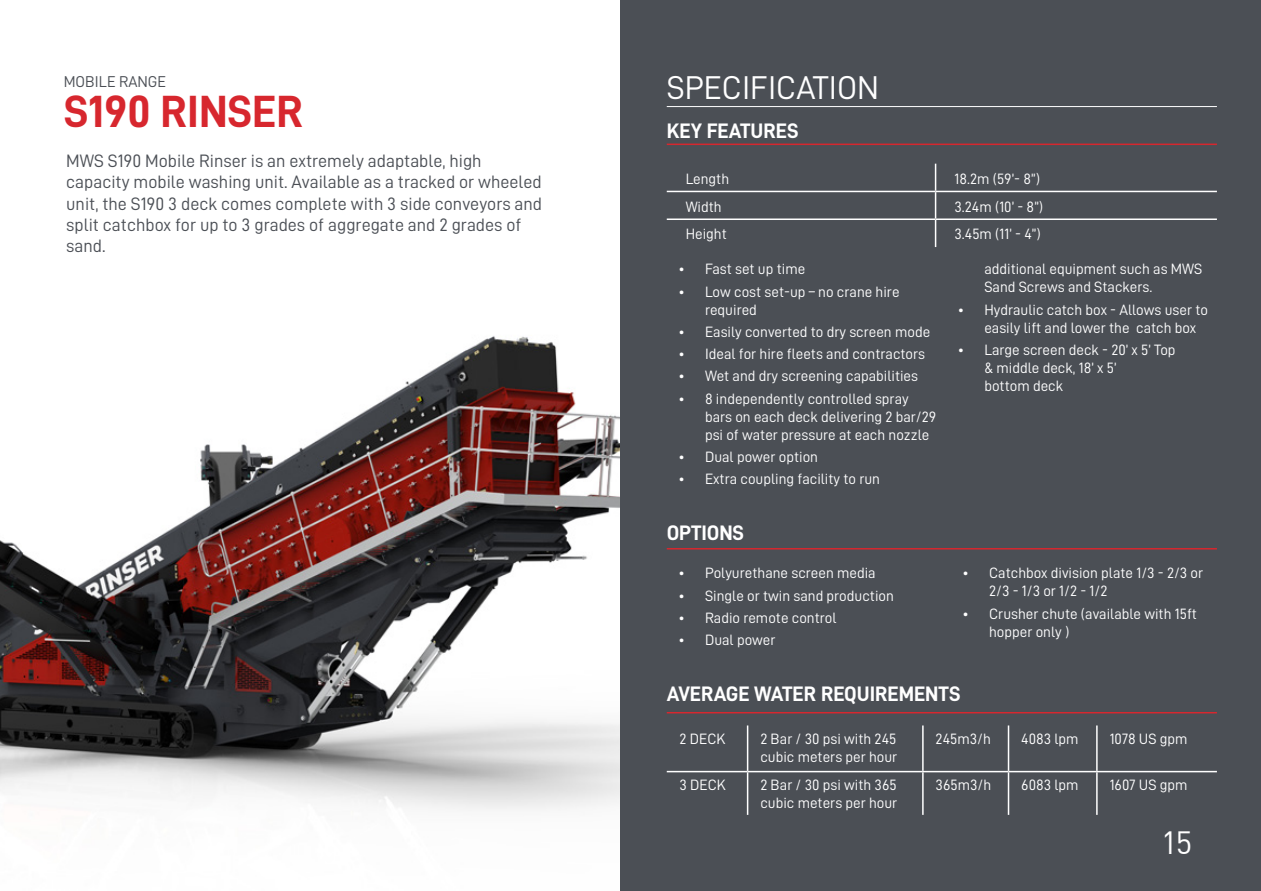
<style>
.page{position:relative;width:1261px;height:891px;background:#fff}
.page>*{position:absolute;margin:0;border:0;box-sizing:border-box;transform-origin:0 0}
.t1{font:45.15px "D DIN Bold";color:#d7272e}
.t2{font:33px "D DIN";color:#fff}
.t3{font:31.5px "DIN";color:#fff}
.t4{font:21px "D DIN Bold";color:#fff}
.t5{font:18px/21px "D DIN";color:#4b4f55}
.t6{font:15.75px "D DIN";color:#4b4f55}
.t7{font:15px/18px "D DIN";color:#fff}
</style>
<div class="page">
<div style="left:620px;top:0;width:640px;height:890px;background:#4b4f55"></div>
<img style="left:0;top:336px;width:620px;height:475px">
<hr style="left:934px;top:163px;width:2px;height:28px;background:#fff">
<hr style="left:666px;top:191px;width:269px;height:1px;background:#fff">
<hr style="left:935px;top:191px;width:281px;height:1px;background:#fff">
<hr style="left:934px;top:192px;width:2px;height:26px;background:#fff">
<hr style="left:666px;top:218px;width:269px;height:2px;background:#fff">
<hr style="left:935px;top:218px;width:281px;height:2px;background:#fff">
<hr style="left:934px;top:220px;width:2px;height:27px;background:#fff">
<hr style="left:666px;top:143px;width:550px;height:2px;background:#d7272e">
<hr style="left:666px;top:547px;width:550px;height:2px;background:#d7272e">
<hr style="left:666px;top:106px;width:550px;height:1px;background:#fff">
<hr style="left:747px;top:725px;width:1px;height:45px;background:#fff">
<hr style="left:922px;top:725px;width:1px;height:45px;background:#fff">
<hr style="left:1007px;top:725px;width:2px;height:45px;background:#fff">
<hr style="left:1096px;top:725px;width:1px;height:45px;background:#fff">
<hr style="left:666px;top:770px;width:81px;height:2px;background:#fff">
<hr style="left:747px;top:770px;width:175px;height:2px;background:#fff">
<hr style="left:747px;top:772px;width:1px;height:42px;background:#fff">
<hr style="left:922px;top:770px;width:86px;height:2px;background:#fff">
<hr style="left:922px;top:772px;width:1px;height:42px;background:#fff">
<hr style="left:1008px;top:770px;width:88px;height:2px;background:#fff">
<hr style="left:1007px;top:772px;width:2px;height:42px;background:#fff">
<hr style="left:1096px;top:770px;width:120px;height:2px;background:#fff">
<hr style="left:1096px;top:772px;width:1px;height:42px;background:#fff">
<hr style="left:666px;top:711px;width:550px;height:2px;background:#d7272e">
<p class="t6" style="left:64px;top:73px;width:102px">MOBILE Range</p>
<h1 class="t1" style="left:64px;top:87px;width:214px">S190 RINSER</h1>
<p class="t5" style="left:66px;top:150px;width:477px">MWS S190 Mobile Rinser is an extremely adaptable, high capacity mobile washing unit. Available as a tracked or wheeled unit, the S190 3 deck comes complete with 3 side conveyors and split catchbox for up to 3 grades of aggregate and 2 grades of sand.</p>
<h2 class="t2" style="left:666px;top:69px;width:214px">Specification</h2>
<h3 class="t4" style="left:666px;top:119px;width:132px">KEY FEATURES</h3>
<p class="t7" style="left:685px;top:169px;width:45px">Length</p>
<p class="t7" style="left:954px;top:169px;width:87px">18.2m (59’- 8”)</p>
<p class="t7" style="left:685px;top:197px;width:37px">Width</p>
<p class="t7" style="left:954px;top:197px;width:90px">3.24m (10’ - 8”)</p>
<p class="t7" style="left:685px;top:225px;width:43px">Height</p>
<p class="t7" style="left:954px;top:225px;width:88px">3.45m (11’ - 4”)</p>
<p class="t7" style="left:678px;top:260px;width:129px">• Fast set up time</p>
<p class="t7" style="left:705px;top:282px;width:196px;text-indent:-27px">• Low cost set-up – no crane hire required</p>
<p class="t7" style="left:678px;top:322px;width:254px">• Easily converted to dry screen mode</p>
<p class="t7" style="left:678px;top:344px;width:249px">• Ideal for hire fleets and contractors</p>
<p class="t7" style="left:678px;top:367px;width:241px">• Wet and dry screening capabilities</p>
<p class="t7" style="left:705px;top:389px;width:233px;text-indent:-27px">• 8 independently controlled spray bars on each deck delivering 2 bar/29 psi of water pressure at each nozzle</p>
<p class="t7" style="left:678px;top:447px;width:141px">• Dual power option</p>
<p class="t7" style="left:678px;top:469px;width:203px">• Extra coupling facility to run</p>
<p class="t7" style="left:984px;top:260px;width:219px">additional equipment such as MWS<br>Sand Screws and Stackers.</p>
<p class="t7" style="left:984px;top:300px;width:225px;text-indent:-27px">• Hydraulic catch box - Allows user to easily lift and lower the catch box</p>
<p class="t7" style="left:984px;top:340px;width:193px;text-indent:-27px">• Large screen deck - 20’ x 5’ Top &amp; middle deck, 18’ x 5’<br>bottom deck</p>
<h3 class="t4" style="left:666px;top:521px;width:77px">OPTIONS</h3>
<p class="t7" style="left:678px;top:563px;width:199px">• Polyurethane screen media</p>
<p class="t7" style="left:678px;top:586px;width:217px">• Single or twin sand production</p>
<p class="t7" style="left:678px;top:608px;width:160px">• Radio remote control</p>
<p class="t7" style="left:678px;top:630px;width:99px">• Dual power</p>
<p class="t7" style="left:989px;top:563px;width:216px;text-indent:-27px">• Catchbox division plate 1/3 - 2/3 or<br>2/3 - 1/3 or 1/2 - 1/2</p>
<p class="t7" style="left:989px;top:604px;width:209px;text-indent:-27px">• Crusher chute (available with 15ft hopper only )</p>
<h3 class="t4" style="left:666px;top:682px;width:128px">AVER AGE WATER</h3>
<h3 class="t4" style="left:821px;top:682px;width:139px">REQUIREMENTS</h3>
<p class="t7" style="left:679px;top:729px;width:47px">2 DECK</p>
<p class="t7" style="left:760px;top:729px;width:138px">2 Bar / 30 psi with 245 cubic meters per hour</p>
<p class="t7" style="left:935px;top:729px;width:57px">245m3/h</p>
<p class="t7" style="left:1021px;top:729px;width:59px">4083 lpm</p>
<p class="t7" style="left:1109px;top:729px;width:79px">1078 US gpm</p>
<p class="t7" style="left:679px;top:775px;width:48px">3 DECK</p>
<p class="t7" style="left:760px;top:775px;width:138px">2 Bar / 30 psi with 365 cubic meters per hour</p>
<p class="t7" style="left:935px;top:775px;width:57px">365m3/h</p>
<p class="t7" style="left:1021px;top:775px;width:59px">6083 lpm</p>
<p class="t7" style="left:1109px;top:775px;width:79px">1607 US gpm</p>
<h3 class="t3" style="left:1161px;top:823px;width:33px">15</h3>
</div>
